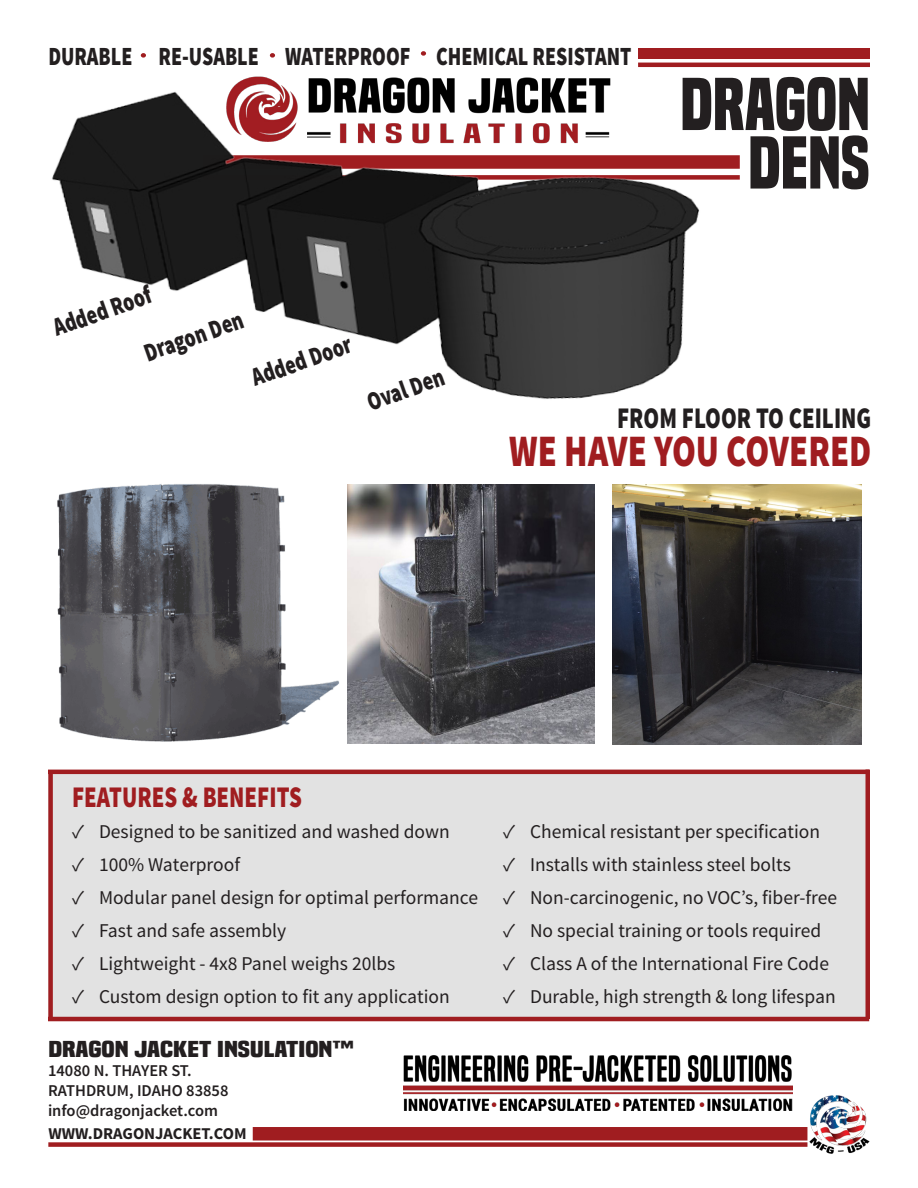
<style>
.page{position:relative;width:918px;height:1188px;background:#fff}
.page>*{position:absolute;margin:0;border:0;box-sizing:border-box;transform-origin:0 0}
.t1{font:700 69px "Built Titling Rg";color:#231f20}
.t2{font:900 45px "Source Sans Pro";letter-spacing:-.005em;color:#a01d20;scale:.77 1}
.t3{font:900 30px "Source Sans Pro";color:#231f20;scale:.76 1}
.t4{font:900 30px "Source Sans Pro";color:#a01d20;scale:.76 1}
.t5{font:900 26.25px "Source Sans Pro";color:#231f20;scale:.76 1}
.t6{font:700 21.45px "Built Titling Rg";color:#231f20;scale:1.36 1}
.t7{font:19.5px "Source Sans Pro";color:#231f20}
.t8{font:600 16.5px "Source Sans Pro";color:#231f20}
.t9{font:700 16.5px "Source Sans Pro";color:#231f20}
</style>
<div class="page">
<hr style="left:638px;top:63px;width:232px;height:4px;background:#a01d20">
<img style="left:57px;top:484px;width:291px;height:260px">
<div style="left:253px;top:1127px;width:554px;height:14px;background:#a01d20"></div>
<div style="left:48px;top:1142px;width:759px;height:5px;background:#a01d20"></div>
<img style="left:807px;top:1095px;width:62px;height:59px">
<div style="left:638px;top:48px;width:232px;height:10px;background:#a01d20"></div>
<img style="left:348px;top:484px;width:247px;height:260px">
<div style="left:48px;top:774px;width:821px;height:245px;background:#e2e2e2"></div>
<hr style="left:48px;top:770px;width:821px;height:4px;background:#a01d20">
<hr style="left:48px;top:1017px;width:821px;height:4px;background:#a01d20">
<hr style="left:866px;top:770px;width:4px;height:249px;background:#a01d20">
<div style="left:48px;top:770px;width:5px;height:249px;background:#a01d20"></div>
<img style="left:612px;top:485px;width:249px;height:259px">
<img style="left:52px;top:51px;width:683px;height:348px">
<img style="left:404px;top:1056px;width:388px;height:54px">
<p class="t5" style="left:48px;top:39px;width:112px">DURABLE</p>
<p class="t5" style="left:158px;top:39px;width:134px">RE-USABLE</p>
<p class="t5" style="left:285px;top:39px;width:167px">WATERPROOF</p>
<p class="t5" style="left:436px;top:39px;width:258px">CHEMICAL RESISTANT</p>
<p class="t1" style="left:680px;top:64px;width:191px">DRAGON</p>
<p class="t1" style="left:748px;top:122px;width:123px">DENS</p>
<p class="t5" style="left:48px;top:311px;width:137px;rotate:-19deg">Added Roof</p>
<p class="t5" style="left:139px;top:337px;width:138px;rotate:-19deg">Dragon Den</p>
<p class="t5" style="left:247px;top:362px;width:139px;rotate:-19deg">Added Door</p>
<p class="t5" style="left:362px;top:386px;width:107px;rotate:-19deg">Oval Den</p>
<p class="t3" style="left:617px;top:398px;width:336px">FROM FLOOR TO CEILING</p>
<p class="t2" style="left:509px;top:422px;width:472px">WE HAVE YOU COVERED</p>
<p class="t4" style="left:72px;top:778px;width:304px">FEATURES &amp; BENEFITS</p>
<p class="t7" style="left:72px;top:819px;width:379px">✓ Designed to be sanitized and washed down</p>
<p class="t7" style="left:72px;top:852px;width:170px">✓ 100% Waterproof</p>
<p class="t7" style="left:72px;top:885px;width:408px">✓ Modular panel design for optimal performance</p>
<p class="t7" style="left:72px;top:918px;width:216px">✓ Fast and safe assembly</p>
<p class="t7" style="left:72px;top:951px;width:325px">✓ Lightweight - 4x8 Panel weighs 20lbs</p>
<p class="t7" style="left:72px;top:984px;width:379px">✓ Custom design option to fit any application</p>
<p class="t6" style="left:48px;top:1037px;width:226px">DRAGON JACKET INSULATION™</p>
<p class="t8" style="left:48px;top:1061px;width:145px">14080 N. THAYER ST.</p>
<p class="t8" style="left:48px;top:1080px;width:182px">RATHDRUM, IDAHO 83858</p>
<p class="t8" style="left:48px;top:1100px;width:172px">info@dragonjacket.com</p>
<p class="t9" style="left:48px;top:1123px;width:200px">WWW.DRAGONJACKET.COM</p>
<p class="t7" style="left:503px;top:819px;width:319px">✓ Chemical resistant per specification</p>
<p class="t7" style="left:503px;top:852px;width:289px">✓ Installs with stainless steel bolts</p>
<p class="t7" style="left:503px;top:885px;width:336px">✓ Non-carcinogenic, no VOC’s, fiber-free</p>
<p class="t7" style="left:503px;top:918px;width:320px">✓ No special training or tools required</p>
<p class="t7" style="left:503px;top:951px;width:328px">✓ Class A of the International Fire Code</p>
<p class="t7" style="left:503px;top:984px;width:334px">✓ Durable, high strength &amp; long lifespan</p>
</div>
